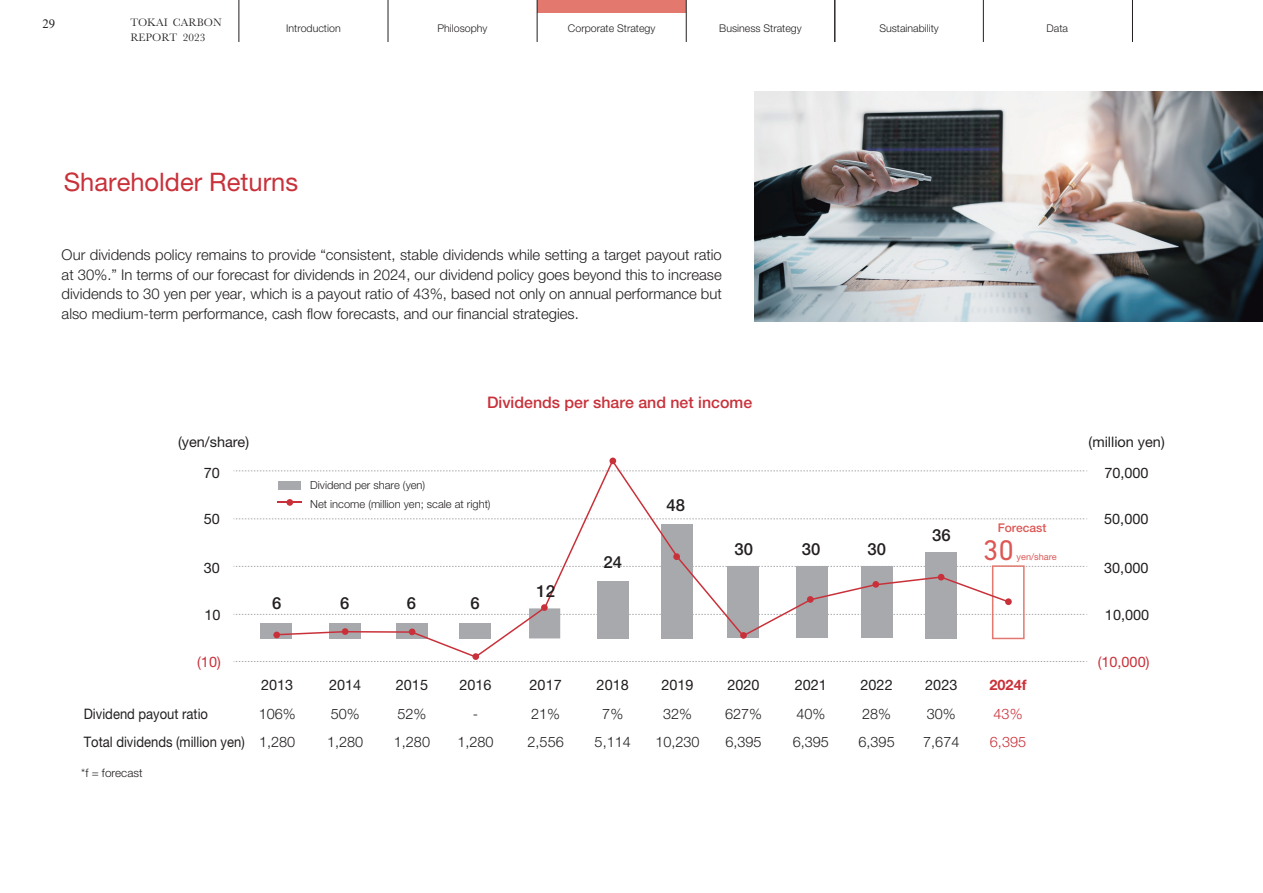
<style>
.page{position:relative;width:1263px;height:893px;background:#fff}
.page>*{position:absolute;margin:0;border:0;box-sizing:border-box;transform-origin:0 0}
.t1{font:28.8px "DIN Next LT Pro";color:#dc5855}
.t2{font:25.5px "Helvetica Neue LT Std";color:#c9313a}
.t3{font:500 16.65px "Helvetica Neue LT Std";color:#231f20}
.t4{font:500 15.9px "Helvetica Neue LT Std";color:#c9313a}
.t5{font:300 14.85px/19.5px "Helvetica Neue LT Std";color:#231f20;text-align:justify}
.t6{font:14.4px "Helvetica Neue LT Std";color:#231f20}
.t7{font:300 14.4px "Helvetica Neue LT Std";color:#231f20}
.t8{font:14.4px "Helvetica Neue LT Std";color:#231f20;scale:.9 1}
.t9{font:14.4px "Helvetica Neue LT Std";color:#c9313a}
.t10{font:300 14.4px "Helvetica Neue LT Std";color:#c9313a}
.t11{font:700 14.4px "Helvetica Neue LT Std";color:#c9313a}
.t12{font:12.75px "Times New Roman";color:#231f20}
.t13{font:500 12px "Helvetica Neue LT Std";color:#dc5855}
.t14{font:300 11.7px "Helvetica Neue LT Std";color:#231f20}
.t15{font:300 11.1px "Helvetica Neue LT Std";color:#231f20}
.t16{font:300 10.65px "Helvetica Neue LT Std";color:#231f20}
.t17{font:10.65px/14.9px "Ro Baskerville";color:#231f20}
.t18{font:9.15px "Helvetica Neue LT Std";color:#dc5855}
</style>
<div class="page">
<img style="left:755px;top:91px;width:508px;height:230px">
<svg style="left:234px;top:661px;width:853px;height:1px"></svg>
<svg style="left:234px;top:566px;width:853px;height:1px"></svg>
<svg style="left:234px;top:518px;width:853px;height:1px"></svg>
<svg style="left:234px;top:470px;width:853px;height:1px"></svg>
<div style="left:992px;top:565px;width:32px;height:74px;border:1px solid #e3796e"></div>
<svg style="left:234px;top:608px;width:853px;height:30px"></svg>
<svg style="left:275px;top:460px;width:733px;height:197px"></svg>
<div style="left:273px;top:632px;width:7px;height:6px;background:#c9313a;border-radius:50%"></div>
<div style="left:342px;top:628px;width:6px;height:7px;background:#c9313a;border-radius:50%"></div>
<div style="left:409px;top:628px;width:6px;height:7px;background:#c9313a;border-radius:50%"></div>
<div style="left:472px;top:653px;width:7px;height:7px;background:#c9313a;border-radius:50%"></div>
<div style="left:541px;top:604px;width:7px;height:7px;background:#c9313a;border-radius:50%"></div>
<div style="left:609px;top:458px;width:7px;height:6px;background:#c9313a;border-radius:50%"></div>
<div style="left:673px;top:553px;width:7px;height:7px;background:#c9313a;border-radius:50%"></div>
<div style="left:740px;top:632px;width:7px;height:7px;background:#c9313a;border-radius:50%"></div>
<div style="left:807px;top:596px;width:7px;height:7px;background:#c9313a;border-radius:50%"></div>
<div style="left:872px;top:581px;width:7px;height:7px;background:#c9313a;border-radius:50%"></div>
<svg style="left:938px;top:574px;width:6px;height:6px"></svg>
<div style="left:1005px;top:598px;width:7px;height:7px;background:#c9313a;border-radius:50%"></div>
<div style="left:537px;top:0;width:149px;height:13px;background:#e3796e"></div>
<hr style="left:239px;top:0;width:1px;height:42px;background:#231f20">
<hr style="left:388px;top:0;width:1px;height:42px;background:#231f20">
<hr style="left:834px;top:0;width:1px;height:42px;background:#231f20">
<hr style="left:686px;top:0;width:1px;height:42px;background:#231f20">
<hr style="left:537px;top:0;width:1px;height:42px;background:#231f20">
<hr style="left:983px;top:0;width:1px;height:42px;background:#231f20">
<hr style="left:1132px;top:0;width:1px;height:42px;background:#231f20">
<p class="t12" style="left:43px;top:14px;width:14px">29</p>
<p class="t17" style="left:130px;top:15px;width:93px">TOKAI CARBON<br>REPORT 2023</p>
<p class="t16" style="left:286px;top:22px;width:56px">Introduction</p>
<p class="t16" style="left:438px;top:22px;width:52px">Philosophy</p>
<p class="t16" style="left:568px;top:22px;width:89px">Corporate Strategy</p>
<p class="t16" style="left:719px;top:22px;width:84px">Business Strategy</p>
<p class="t16" style="left:879px;top:22px;width:61px">Sustainability</p>
<p class="t16" style="left:1046px;top:22px;width:23px">Data</p>
<h2 class="t2" style="left:64px;top:167px;width:236px">Shareholder Returns</h2>
<p class="t5" style="left:62px;top:245px;width:662px">Our dividends policy remains to provide “consistent, stable dividends while setting a target payout ratio at 30%.” In terms of our forecast for dividends in 2024, our dividend policy goes beyond this to increase dividends to 30 yen per year, which is a payout ratio of 43%, based not only on annual performance but also medium-term performance, cash flow forecasts, and our financial strategies.</p>
<p class="t4" style="left:487px;top:393px;width:267px">Dividends per share and net income</p>
<p class="t6" style="left:178px;top:433px;width:73px">(yen/share)</p>
<p class="t6" style="left:1089px;top:433px;width:78px">(million yen)</p>
<p class="t6" style="left:204px;top:464px;width:18px">70</p>
<p class="t6" style="left:204px;top:511px;width:18px">50</p>
<p class="t6" style="left:204px;top:559px;width:18px">30</p>
<p class="t6" style="left:204px;top:606px;width:18px">10</p>
<p class="t9" style="left:197px;top:653px;width:25px">(10)</p>
<p class="t15" style="left:310px;top:478px;width:117px">Dividend per share (yen)</p>
<p class="t15" style="left:310px;top:497px;width:182px">Net income (million yen; scale at right)</p>
<p class="t3" style="left:272px;top:593px;width:11px">6</p>
<p class="t3" style="left:340px;top:593px;width:11px">6</p>
<p class="t3" style="left:407px;top:593px;width:11px">6</p>
<p class="t3" style="left:470px;top:593px;width:11px">6</p>
<p class="t3" style="left:536px;top:581px;width:20px">12</p>
<p class="t3" style="left:603px;top:552px;width:20px">24</p>
<p class="t3" style="left:666px;top:495px;width:20px">48</p>
<p class="t3" style="left:734px;top:539px;width:20px">30</p>
<p class="t3" style="left:802px;top:539px;width:20px">30</p>
<p class="t3" style="left:867px;top:539px;width:20px">30</p>
<p class="t3" style="left:932px;top:525px;width:20px">36</p>
<p class="t13" style="left:998px;top:521px;width:50px">Forecast</p>
<h1 class="t1" style="left:983px;top:533px;width:33px">30</h1>
<p class="t18" style="left:1016px;top:551px;width:42px">yen/share</p>
<p class="t6" style="left:1104px;top:464px;width:46px">70,000</p>
<p class="t6" style="left:1104px;top:511px;width:46px">50,000</p>
<p class="t6" style="left:1104px;top:559px;width:46px">30,000</p>
<p class="t6" style="left:1105px;top:606px;width:46px">10,000</p>
<p class="t9" style="left:1098px;top:653px;width:53px">(10,000)</p>
<p class="t6" style="left:261px;top:676px;width:34px">2013</p>
<p class="t6" style="left:329px;top:676px;width:34px">2014</p>
<p class="t6" style="left:396px;top:676px;width:34px">2015</p>
<p class="t6" style="left:459px;top:676px;width:34px">2016</p>
<p class="t6" style="left:530px;top:676px;width:34px">2017</p>
<p class="t6" style="left:597px;top:676px;width:34px">2018</p>
<p class="t6" style="left:661px;top:676px;width:34px">2019</p>
<p class="t6" style="left:727px;top:676px;width:34px">2020</p>
<p class="t6" style="left:795px;top:676px;width:34px">2021</p>
<p class="t6" style="left:860px;top:676px;width:34px">2022</p>
<p class="t6" style="left:925px;top:676px;width:34px">2023</p>
<p class="t11" style="left:989px;top:676px;width:39px">2024f</p>
<p class="t8" style="left:84px;top:705px;width:140px">Dividend payout ratio</p>
<p class="t7" style="left:259px;top:705px;width:39px">106%</p>
<p class="t7" style="left:331px;top:705px;width:30px">50%</p>
<p class="t7" style="left:397px;top:705px;width:30px">52%</p>
<p class="t7" style="left:473px;top:705px;width:7px">-</p>
<p class="t7" style="left:531px;top:705px;width:30px">21%</p>
<p class="t7" style="left:602px;top:705px;width:22px">7%</p>
<p class="t7" style="left:663px;top:705px;width:30px">32%</p>
<p class="t7" style="left:725px;top:705px;width:39px">627%</p>
<p class="t7" style="left:796px;top:705px;width:30px">40%</p>
<p class="t7" style="left:862px;top:705px;width:30px">28%</p>
<p class="t7" style="left:927px;top:705px;width:30px">30%</p>
<p class="t10" style="left:993px;top:705px;width:30px">43%</p>
<p class="t8" style="left:84px;top:734px;width:180px">Total dividends (million yen)</p>
<p class="t7" style="left:259px;top:733px;width:38px">1,280</p>
<p class="t7" style="left:327px;top:733px;width:38px">1,280</p>
<p class="t7" style="left:394px;top:733px;width:38px">1,280</p>
<p class="t7" style="left:457px;top:733px;width:38px">1,280</p>
<p class="t7" style="left:527px;top:733px;width:38px">2,556</p>
<p class="t7" style="left:595px;top:733px;width:38px">5,114</p>
<p class="t7" style="left:655px;top:733px;width:46px">10,230</p>
<p class="t7" style="left:725px;top:733px;width:38px">6,395</p>
<p class="t7" style="left:793px;top:733px;width:38px">6,395</p>
<p class="t7" style="left:858px;top:733px;width:38px">6,395</p>
<p class="t7" style="left:923px;top:733px;width:38px">7,674</p>
<p class="t10" style="left:990px;top:733px;width:38px">6,395</p>
<p class="t14" style="left:81px;top:766px;width:63px">*f = forecast</p>
</div>
